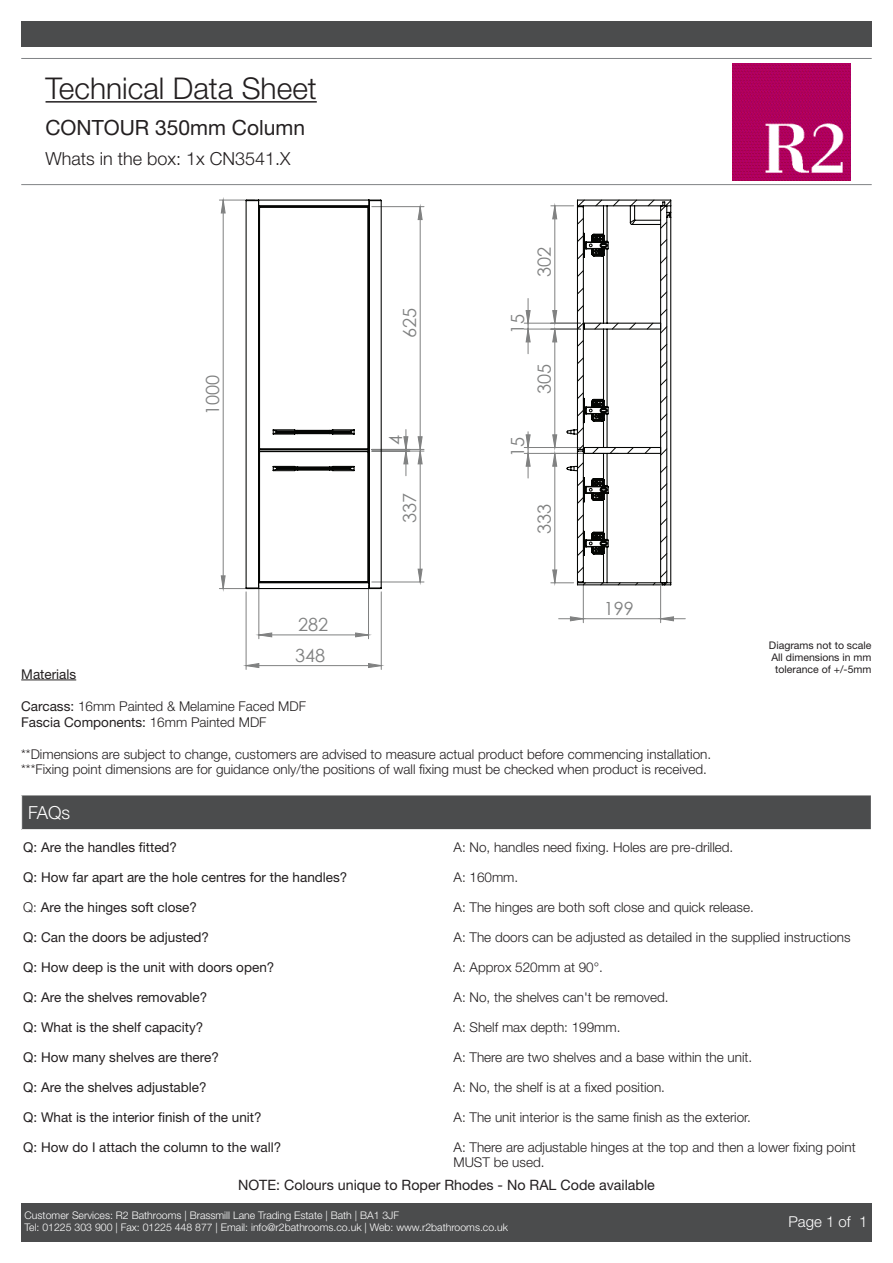
<style>
.page{position:relative;width:893px;height:1263px;background:#fff}
.page>*{position:absolute;margin:0;border:0;box-sizing:border-box;transform-origin:0 0}
.t1{font:300 30px "Helvetica Neue LT Std";color:#231f20}
.notes{font:21px "Helvetica Neue LT Std";color:#231f20}
.t2{font:18.15px "Century Gothic";color:#808181}
.notes-2{font:300 18px "Helvetica Neue LT Std";color:#231f20}
.Headings_1{font:300 18px "Helvetica Neue LT Std";color:#fff}
.t3{font:300 15px "Helvetica Neue LT Std";color:#fff}
.notes-3{font:14.25px "Helvetica Neue LT Std";color:#231f20}
.Headings_1-2{font:300 13.5px/15px "Helvetica Neue LT Std";color:#231f20}
.Headings_1-3{font:13.5px "Helvetica Neue LT Std";color:#231f20}
.notes-4{font:300 13.5px "Helvetica Neue LT Std";color:#231f20}
.t4{font:300 10.5px/12.6px "Helvetica Neue LT Std";color:#fff}
.notes-5{font:10.5px "Helvetica Neue LT Std";color:#231f20}
.s1{font-weight:400}
.s2{font-weight:300}
</style>
<div class="page">
<img style="left:733px;top:63px;width:117px;height:118px">
<div style="left:21px;top:1203px;width:851px;height:39px;background:#4b4c4d"></div>
<hr style="left:46px;top:101px;width:271px;height:2px;background:#231f20">
<hr style="left:21px;top:58px;width:851px;height:1px;background:#808285">
<hr style="left:21px;top:184px;width:851px;height:1px;background:#808285">
<div style="left:21px;top:21px;width:851px;height:26px;background:#4b4c4d"></div>
<div style="left:22px;top:795px;width:849px;height:35px;background:#4b4c4d"></div>
<hr style="left:21px;top:829px;width:851px;height:1px;background:#fff">
<hr style="left:21px;top:679px;width:55px;height:1px;background:#231f20">
<svg style="left:220px;top:199px;width:454px;height:469px"></svg>
<hr style="left:583px;top:618px;width:78px;height:1px;background:#808181">
<hr style="left:583px;top:585px;width:1px;height:38px;background:#808181">
<hr style="left:660px;top:586px;width:1px;height:37px;background:#808181">
<hr style="left:259px;top:634px;width:109px;height:1px;background:#808181">
<hr style="left:368px;top:585px;width:1px;height:54px;background:#808181">
<hr style="left:258px;top:585px;width:1px;height:54px;background:#808181">
<hr style="left:246px;top:665px;width:135px;height:1px;background:#808181">
<hr style="left:381px;top:592px;width:1px;height:77px;background:#808181">
<hr style="left:246px;top:592px;width:1px;height:77px;background:#808181">
<hr style="left:524px;top:447px;width:57px;height:1px;background:#808181">
<hr style="left:524px;top:453px;width:94px;height:1px;background:#808181">
<hr style="left:524px;top:323px;width:57px;height:1px;background:#808181">
<hr style="left:524px;top:329px;width:57px;height:1px;background:#808181">
<hr style="left:420px;top:451px;width:1px;height:131px;background:#808181">
<hr style="left:372px;top:451px;width:52px;height:1px;background:#808181">
<hr style="left:372px;top:582px;width:52px;height:1px;background:#808181">
<hr style="left:420px;top:207px;width:1px;height:242px;background:#808181">
<hr style="left:372px;top:206px;width:52px;height:1px;background:#808181">
<hr style="left:372px;top:449px;width:52px;height:1px;background:#808181">
<hr style="left:223px;top:200px;width:1px;height:388px;background:#808181">
<hr style="left:219px;top:588px;width:36px;height:1px;background:#808181">
<hr style="left:219px;top:200px;width:36px;height:1px;background:#808181">
<svg style="left:559px;top:617px;width:24px;height:4px"></svg>
<svg style="left:661px;top:617px;width:24px;height:4px"></svg>
<svg style="left:356px;top:633px;width:12px;height:4px"></svg>
<svg style="left:259px;top:633px;width:13px;height:4px"></svg>
<svg style="left:368px;top:664px;width:13px;height:3px"></svg>
<svg style="left:246px;top:664px;width:13px;height:3px"></svg>
<svg style="left:526px;top:432px;width:4px;height:46px"></svg>
<svg style="left:526px;top:298px;width:4px;height:56px"></svg>
<svg style="left:418px;top:569px;width:4px;height:13px"></svg>
<svg style="left:418px;top:207px;width:4px;height:12px"></svg>
<svg style="left:418px;top:437px;width:4px;height:27px"></svg>
<svg style="left:404px;top:429px;width:4px;height:47px"></svg>
<svg style="left:221px;top:576px;width:4px;height:12px"></svg>
<svg style="left:221px;top:200px;width:4px;height:13px"></svg>
<svg style="left:245px;top:199px;width:137px;height:392px"></svg>
<svg style="left:551px;top:199px;width:121px;height:387px"></svg>
<h1 class="t1" style="left:46px;top:70px;width:273px">Technical Data Sheet</h1>
<p class="notes" style="left:45px;top:115px;width:261px">CONTOUR 350mm Column</p>
<p class="notes-2" style="left:45px;top:148px;width:247px">Whats in the box: 1x CN3541.X</p>
<h3 class="t2" style="left:200px;top:415px;width:42px;rotate:-90deg">1000</h3>
<h3 class="t2" style="left:298px;top:612px;width:32px">282</h3>
<h3 class="t2" style="left:295px;top:642px;width:32px">348</h3>
<p class="Headings_1-3" style="left:21px;top:666px;width:56px">Materials</p>
<p class="Headings_1-2" style="left:21px;top:698px;width:286px"><span class="s1">Carcass:</span> 16mm Painted &amp; Melamine Faced MDF</p>
<p class="Headings_1-3" style="left:21px;top:714px;width:247px">Fascia Components: <span class="s2">16mm Painted MDF</span></p>
<h3 class="t2" style="left:397px;top:338px;width:32px;rotate:-90deg">625</h3>
<h3 class="t2" style="left:383px;top:445px;width:12px;rotate:-90deg">4</h3>
<h3 class="t2" style="left:397px;top:523px;width:32px;rotate:-90deg">337</h3>
<h3 class="t2" style="left:532px;top:277px;width:32px;rotate:-90deg">302</h3>
<h3 class="t2" style="left:505px;top:334px;width:22px;rotate:-90deg">15</h3>
<h3 class="t2" style="left:532px;top:394px;width:32px;rotate:-90deg">305</h3>
<h3 class="t2" style="left:505px;top:457px;width:22px;rotate:-90deg">15</h3>
<h3 class="t2" style="left:532px;top:534px;width:32px;rotate:-90deg">333</h3>
<h3 class="t2" style="left:604px;top:595px;width:32px">199</h3>
<p class="notes-4" style="left:21px;top:746px;width:691px">**Dimensions are subject to change, customers are advised to measure actual product before commencing installation.</p>
<p class="notes-4" style="left:21px;top:761px;width:687px">***Fixing point dimensions are for guidance only/the positions of wall fixing must be checked when product is received.</p>
<p class="Headings_1" style="left:28px;top:801px;width:44px">FAQs</p>
<p class="notes-5" style="left:769px;top:639px;width:104px">Diagrams not to scale</p>
<p class="notes-5" style="left:771px;top:651px;width:101px">All dimensions in mm</p>
<p class="notes-5" style="left:775px;top:663px;width:98px">tolerance of +/-5mm</p>
<p class="Headings_1-3" style="left:23px;top:839px;width:155px">Q: Are the handles fitted?</p>
<p class="Headings_1-3" style="left:23px;top:869px;width:326px">Q: How far apart are the hole centres for the handles?</p>
<p class="Headings_1-3" style="left:23px;top:899px;width:175px"><span class="s2">Q:</span> Are the hinges soft close?</p>
<p class="Headings_1-3" style="left:23px;top:929px;width:187px">Q: Can the doors be adjusted?</p>
<p class="Headings_1-3" style="left:23px;top:959px;width:253px">Q: How deep is the unit with doors open?</p>
<p class="Headings_1-3" style="left:23px;top:989px;width:186px">Q: Are the shelves removable?</p>
<p class="Headings_1-3" style="left:23px;top:1019px;width:182px">Q: What is the shelf capacity?</p>
<p class="Headings_1-3" style="left:23px;top:1049px;width:197px">Q: How many shelves are there?</p>
<p class="Headings_1-3" style="left:23px;top:1079px;width:185px">Q: Are the shelves adjustable?</p>
<p class="Headings_1-3" style="left:23px;top:1109px;width:240px">Q: What is the interior finish of the unit?</p>
<p class="Headings_1-3" style="left:23px;top:1139px;width:260px">Q: How do I attach the column to the wall?</p>
<p class="Headings_1-2" style="left:453px;top:839px;width:281px">A: No, handles need fixing. Holes are pre-drilled.</p>
<p class="Headings_1-2" style="left:453px;top:869px;width:66px">A: 160mm.</p>
<p class="Headings_1-2" style="left:453px;top:899px;width:302px">A: The hinges are both soft close and quick release.</p>
<p class="Headings_1-2" style="left:453px;top:929px;width:399px">A: The doors can be adjusted as detailed in the supplied instructions</p>
<p class="Headings_1-2" style="left:453px;top:959px;width:151px">A: Approx 520mm at 90°.</p>
<p class="Headings_1-2" style="left:453px;top:989px;width:217px">A: No, the shelves can't be removed.</p>
<p class="Headings_1-2" style="left:453px;top:1019px;width:169px">A: Shelf max depth: 199mm.</p>
<p class="Headings_1-2" style="left:453px;top:1049px;width:300px">A: There are two shelves and a base within the unit.</p>
<p class="Headings_1-2" style="left:453px;top:1079px;width:213px">A: No, the shelf is at a fixed position.</p>
<p class="Headings_1-2" style="left:453px;top:1109px;width:299px">A: The unit interior is the same finish as the exterior.</p>
<p class="Headings_1-2" style="left:453px;top:1139px;width:404px">A: There are adjustable hinges at the top and then a lower fixing point<br>MUST be used.</p>
<p class="notes-3" style="left:238px;top:1176px;width:418px">NOTE: Colours unique to Roper Rhodes - No RAL Code available</p>
<p class="t4" style="left:25px;top:1208px;width:485px">Customer Services: R2 Bathrooms | Brassmill Lane Trading Estate | Bath | BA1 3JF<br>Tel: 01225 303 900 | Fax: 01225 448 877 | Email: info@r2bathrooms.co.uk | Web: www.r2bathrooms.co.uk</p>
<p class="t3" style="left:788px;top:1212px;width:80px">Page 1 of 1</p>
</div>
